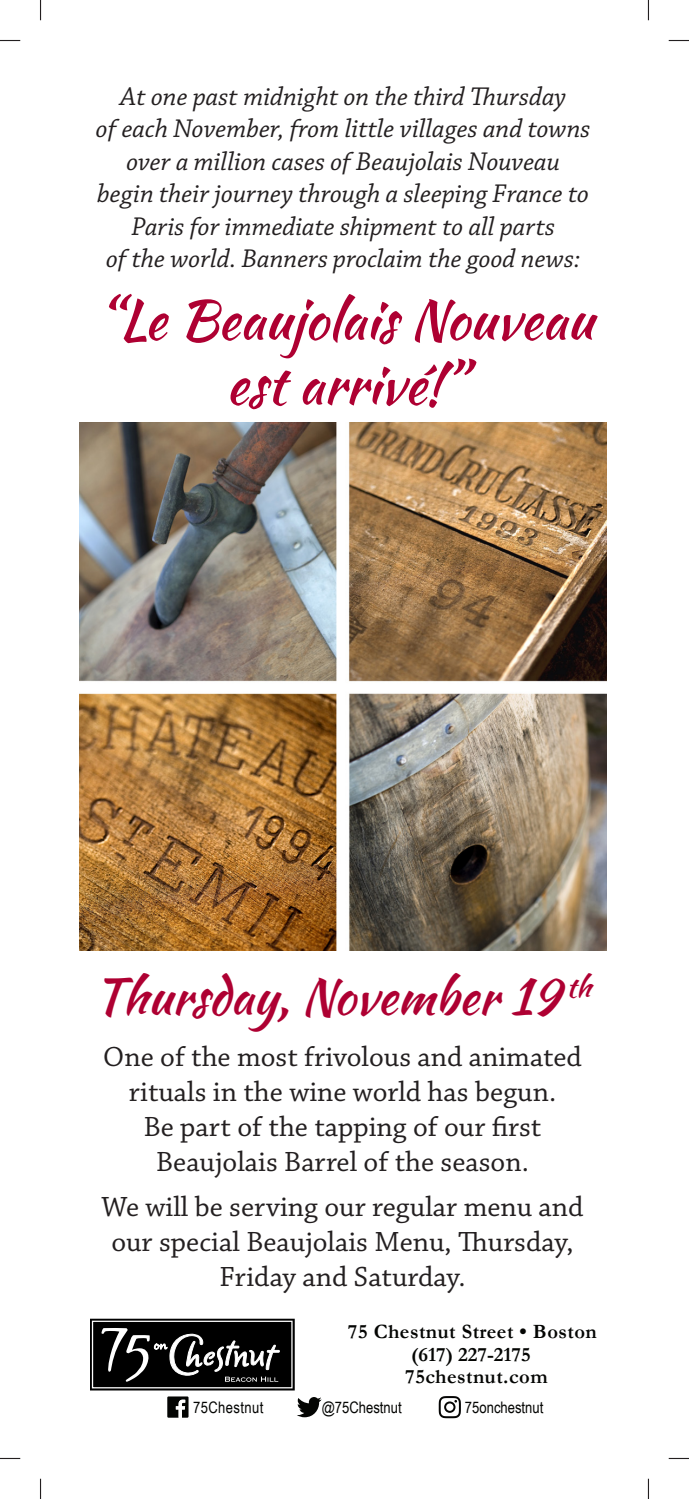
<style>
.page{position:relative;width:689px;height:1499px;background:#fff}
.page>*{position:absolute;margin:0;border:0;box-sizing:border-box;transform-origin:0 0}
.t1{font:54px "Kaushan Script";color:#ae0032}
.t2{font:49.5px "Kaushan Script";color:#ae0032}
.t3{font:29.25px/35.1px "Chaparral Pro";color:#231f20;text-align:center}
.t4{font:italic 27px/32.4px "Chaparral Pro";color:#231f20;text-align:center}
.t5{font:700 20.47px/22.7px "Garamond";letter-spacing:.025em;color:#040503;text-align:center}
.t6{font:15.97px "Arial Narrow";color:#040503}
.t7{font:15.97px "Arial Narrow";letter-spacing:.025em;color:#040503}
</style>
<div class="page">
<svg style="left:40px;top:0;width:1px;height:20px"></svg>
<hr style="left:647px;top:0;width:2px;height:20px;background:#231f20">
<svg style="left:40px;top:1478px;width:1px;height:20px"></svg>
<hr style="left:647px;top:1478px;width:2px;height:20px;background:#231f20">
<hr style="left:0;top:1457px;width:20px;height:2px;background:#231f20">
<hr style="left:668px;top:1457px;width:20px;height:2px;background:#231f20">
<svg style="left:0;top:40px;width:20px;height:1px"></svg>
<svg style="left:668px;top:40px;width:20px;height:1px"></svg>
<img style="left:80px;top:422px;width:526px;height:528px">
<div style="left:91px;top:1320px;width:202px;height:69px;background:#000"></div>
<div style="left:90px;top:1318px;width:204px;height:72px;border:3px solid #000"></div>
<div style="left:92px;top:1320px;width:200px;height:68px;border:1px solid #fff"></div>
<svg style="left:101px;top:1328px;width:179px;height:54px"></svg>
<svg style="left:438px;top:1396px;width:23px;height:22px"></svg>
<svg style="left:297px;top:1397px;width:24px;height:20px"></svg>
<svg style="left:167px;top:1396px;width:21px;height:21px"></svg>
<p class="t4" style="left:96px;top:81px;width:496px">At one past midnight on the third Thursday<br>of each November, from little villages and towns over a million cases of Beaujolais Nouveau begin their journey through a sleeping France to Paris for immediate shipment to all parts<br>of the world. Banners proclaim the good news:</p>
<p class="t1" style="left:97px;top:280px;width:498px">“Le Beaujolais Nouveau</p>
<p class="t1" style="left:226px;top:345px;width:240px">est arrivé!”</p>
<p class="t2" style="left:94px;top:960px;width:499px">Thursday, November 19 <sup>th</sup></p>
<p class="t3" style="left:103px;top:1040px;width:480px">One of the most frivolous and animated rituals in the wine world has begun.</p>
<p class="t3" style="left:144px;top:1110px;width:399px">Be part of the tapping of our first<br>Beaujolais Barrel of the season.</p>
<p class="t3" style="left:102px;top:1190px;width:483px">We will be serving our regular menu and our special Beaujolais Menu, Thursday,<br>Friday and Saturday.</p>
<p class="t5" style="left:348px;top:1320px;width:250px">75 Chestnut Street • Boston (617) 227-2175<br>75chestnut.com</p>
<p class="t7" style="left:193px;top:1395px;width:72px">75Chestnut</p>
<p class="t6" style="left:321px;top:1395px;width:82px">@75Chestnut</p>
<p class="t6" style="left:465px;top:1395px;width:80px">75onchestnut</p>
</div>
